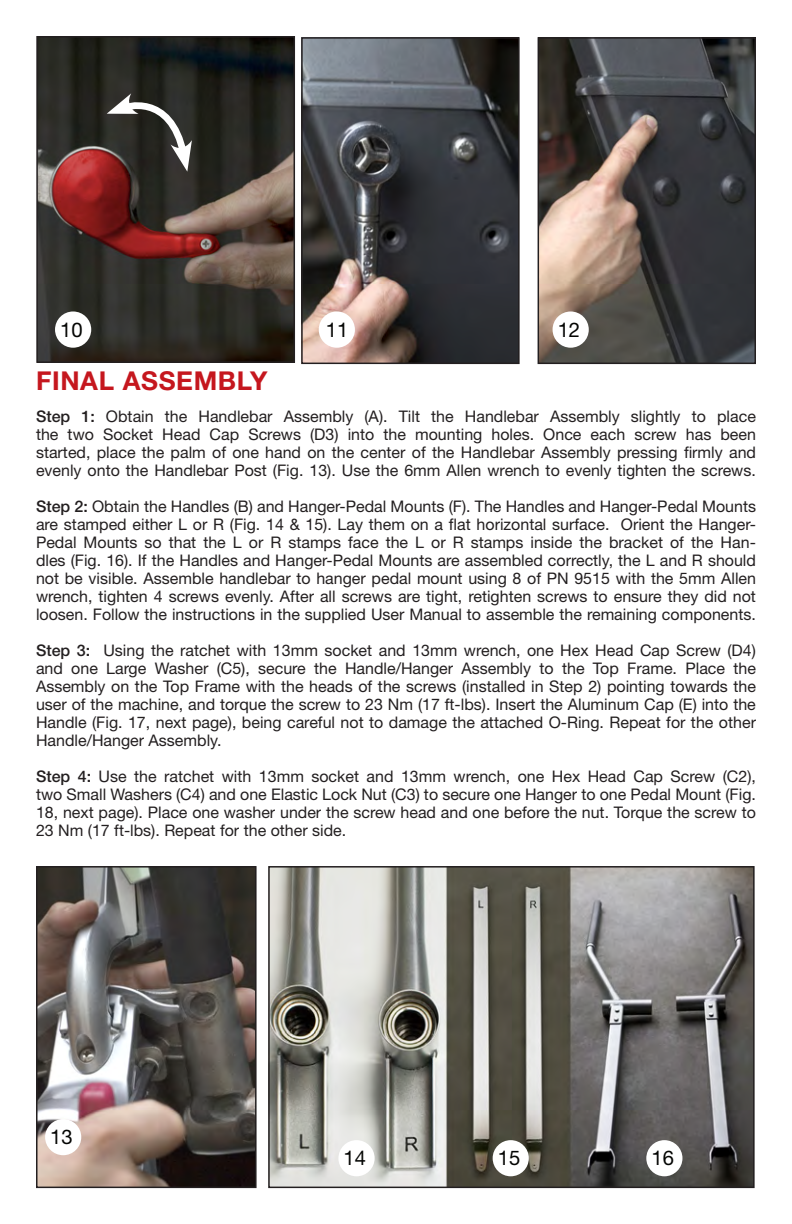
<style>
.page{position:relative;width:792px;height:1224px;background:#fff}
.page>*{position:absolute;margin:0;border:0;box-sizing:border-box;transform-origin:0 0}
.t1{font:700 26px "Helvetica Neue LT Std";letter-spacing:.025em;color:#c5171e}
.t2{font:20.2px "Helvetica Neue LT Std";color:#040503}
.t3{font:16px/18px "Helvetica Neue LT Std";color:#231f20;text-align:justify}
.s1{font-weight:500}
</style>
<div class="page">
<img style="left:39px;top:39px;width:253px;height:321px">
<div style="left:36px;top:36px;width:259px;height:327px;border:2px solid #231f20"></div>
<img style="left:304px;top:40px;width:213px;height:321px">
<div style="left:301px;top:37px;width:219px;height:327px;border:2px solid #231f20"></div>
<img style="left:541px;top:40px;width:212px;height:321px">
<div style="left:538px;top:37px;width:218px;height:327px;border:2px solid #231f20"></div>
<svg style="left:107px;top:91px;width:85px;height:81px;background:#4d4945"></svg>
<div style="left:55px;top:311px;width:36px;height:37px;background:#fff;border-radius:50%"></div>
<div style="left:553px;top:311px;width:36px;height:37px;background:#fff;border-radius:50%"></div>
<div style="left:319px;top:311px;width:36px;height:37px;background:#fff;border-radius:50%"></div>
<img style="left:39px;top:869px;width:215px;height:316px">
<div style="left:36px;top:866px;width:221px;height:322px;border:2px solid #231f20"></div>
<img style="left:271px;top:869px;width:481px;height:316px">
<div style="left:268px;top:866px;width:487px;height:322px;border:2px solid #231f20"></div>
<div style="left:338px;top:1140px;width:37px;height:36px;background:#fff;border-radius:50%"></div>
<div style="left:493px;top:1140px;width:36px;height:36px;background:#fff;border-radius:50%"></div>
<div style="left:646px;top:1140px;width:36px;height:36px;background:#fff;border-radius:50%"></div>
<div style="left:45px;top:1119px;width:36px;height:36px;background:#fff;border-radius:50%"></div>
<p class="t2" style="left:60px;top:317px;width:24px">10</p>
<p class="t2" style="left:326px;top:318px;width:24px">11</p>
<p class="t2" style="left:558px;top:317px;width:24px">12</p>
<p class="t1" style="left:36px;top:365px;width:233px">FINAL ASSEMBLY</p>
<p class="t3" style="left:36px;top:408px;width:722px"><span class="s1">Step 1:</span> Obtain the Handlebar Assembly (A). Tilt the Handlebar Assembly slightly to place the two Socket Head Cap Screws (D3) into the mounting holes. Once each screw has been started, place the palm of one hand on the center of the Handlebar Assembly pressing firmly and evenly onto the Handlebar Post (Fig. 13). Use the 6mm Allen wrench to evenly tighten the screws.</p>
<p class="t3" style="left:36px;top:498px;width:722px"><span class="s1">Step 2:</span> Obtain the Handles (B) and Hanger-Pedal Mounts (F). The Handles and Hanger-Pedal Mounts are stamped either L or R (Fig. 14 &amp; 15). Lay them on a flat horizontal surface. Orient the Hanger-Pedal Mounts so that the L or R stamps face the L or R stamps inside the bracket of the Han&shy;dles (Fig. 16). If the Handles and Hanger-Pedal Mounts are assembled correctly, the L and R should not be visible. Assemble handlebar to hanger pedal mount using 8 of PN 9515 with the 5mm Allen wrench, tighten 4 screws evenly. After all screws are tight, retighten screws to ensure they did not loosen. Follow the instructions in the supplied User Manual to assemble the remaining components.</p>
<p class="t3" style="left:36px;top:642px;width:722px"><span class="s1">Step 3:</span> Using the ratchet with 13mm socket and 13mm wrench, one Hex Head Cap Screw (D4) and one Large Washer (C5), secure the Handle/Hanger Assembly to the Top Frame. Place the Assembly on the Top Frame with the heads of the screws (installed in Step 2) pointing towards the user of the machine, and torque the screw to 23 Nm (17 ft-lbs). Insert the Aluminum Cap (E) into the Handle (Fig. 17, next page), being careful not to damage the attached O-Ring. Repeat for the other Handle/Hanger Assembly.</p>
<p class="t3" style="left:36px;top:768px;width:721px"><span class="s1">Step 4:</span> Use the ratchet with 13mm socket and 13mm wrench, one Hex Head Cap Screw (C2), two Small Washers (C4) and one Elastic Lock Nut (C3) to secure one Hanger to one Pedal Mount (Fig.<br>18, next page). Place one washer under the screw head and one before the nut. Torque the screw to 23 Nm (17 ft-lbs). Repeat for the other side.</p>
<p class="t2" style="left:50px;top:1125px;width:24px">13</p>
<p class="t2" style="left:344px;top:1146px;width:24px">14</p>
<p class="t2" style="left:498px;top:1146px;width:24px">15</p>
<p class="t2" style="left:651px;top:1146px;width:24px">16</p>
</div>
